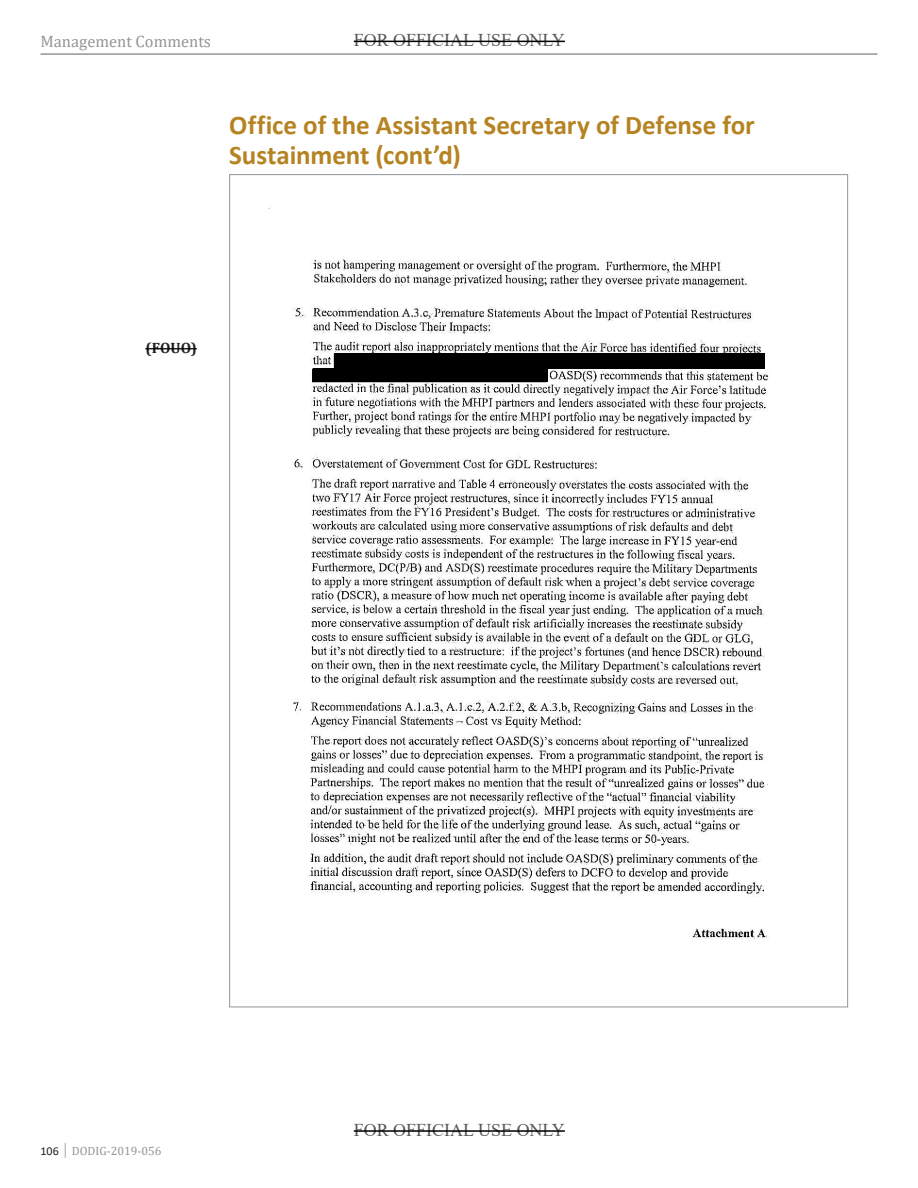
<style>
.page{position:relative;width:918px;height:1188px;background:#fff}
.page>*{position:absolute;margin:0;border:0;box-sizing:border-box;transform-origin:0 0}
.t1{font:700 27px/30px "Calibri";letter-spacing:-.005em;color:#b68322}
.t2{font:18px "Times New Roman";color:#57585a}
.t3{font:16.5px "Cambria";color:#939598}
.t4{font:700 15px "Cambria";color:#231f20}
.t5{font:12px "Cambria";color:#939598}
.s1{font-family:"Calibri";color:#231f20}
</style>
<div class="page">
<hr style="left:40px;top:53px;width:838px;height:2px;background:#939598">
<img style="left:268px;top:208px;width:501px;height:731px">
<div style="left:335px;top:353px;width:429px;height:16px;background:#000"></div>
<div style="left:313px;top:368px;width:235px;height:14px;background:#000"></div>
<hr style="left:354px;top:41px;width:211px;height:1px;background:#000">
<hr style="left:354px;top:1130px;width:211px;height:2px;background:#000">
<hr style="left:145px;top:348px;width:52px;height:1px;background:#000">
<p class="t3" style="left:40px;top:31px;width:172px">Management Comments</p>
<p class="t2" style="left:354px;top:28px;width:213px">FOR OFFICIAL USE ONLY</p>
<p class="t1" style="left:229px;top:109px;width:527px">Office of the Assistant Secretary of Defense for<br>Sustainment (cont’d)</p>
<p class="t4" style="left:145px;top:337px;width:53px">(FOUO)</p>
<p class="t5" style="left:40px;top:1143px;width:122px"><span class="s1">106</span> │ DODIG-2019-056</p>
<p class="t2" style="left:354px;top:1117px;width:213px">FOR OFFICIAL USE ONLY</p>
</div>
